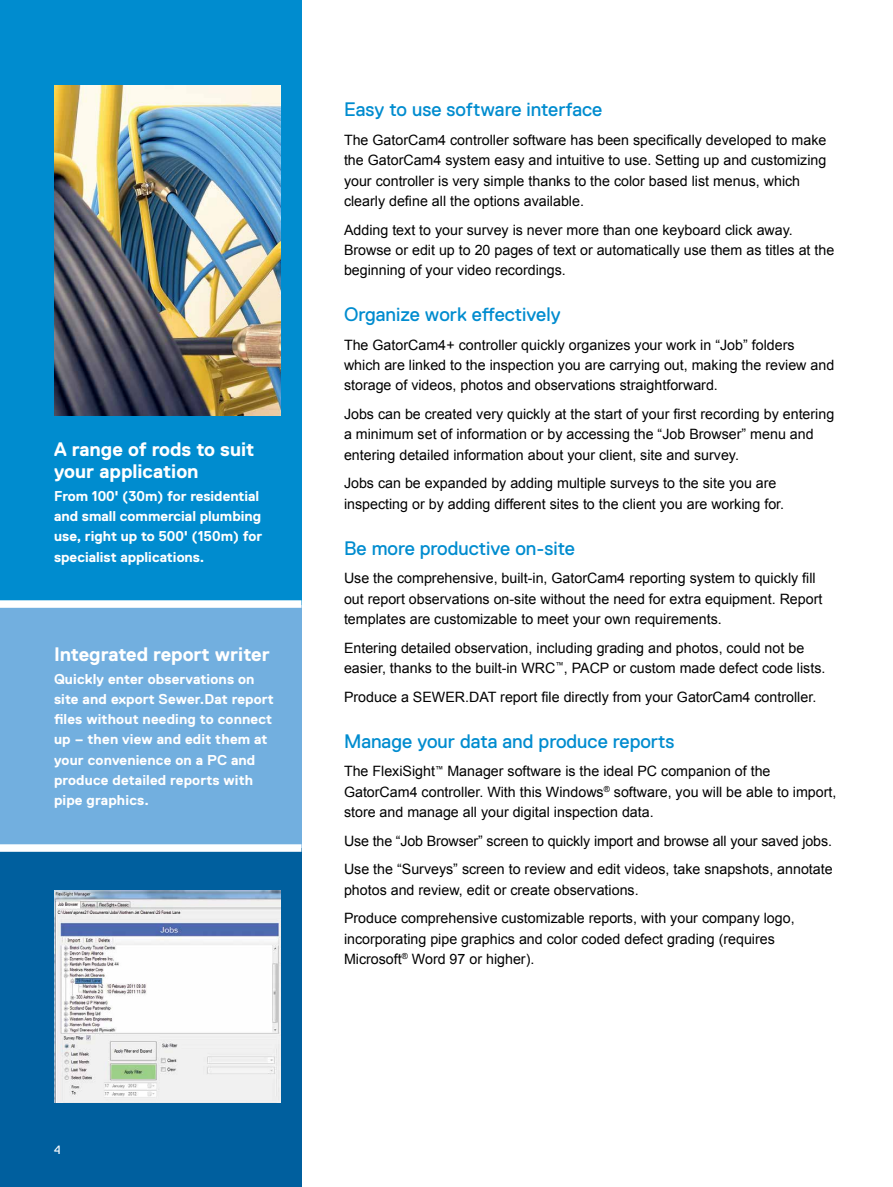
<style>
.page{position:relative;width:893px;height:1187px;background:#fff}
.page>*{position:absolute;margin:0;border:0;box-sizing:border-box;transform-origin:0 0}
.t1{font:19.5px "Replica Std";color:#008ccf}
.t2{font:700 19.5px/22.5px "Replica Std";color:#fff}
.t3{font:14.25px/20.2px "Arial";color:#000}
.t4{font:700 14.25px/20.2px "Replica Std";letter-spacing:.01em;color:#fff}
.t5{font:12px "Replica Std";color:#fff}
</style>
<div class="page">
<div style="left:0;top:848px;width:301px;height:338px;background:#005f9e"></div>
<div style="left:0;top:604px;width:301px;height:244px;background:#72afdf"></div>
<div style="left:0;top:0;width:301px;height:604px;background:#008ccf"></div>
<div style="left:0;top:600px;width:301px;height:7px;background:#fff"></div>
<div style="left:0;top:844px;width:301px;height:7px;background:#fff"></div>
<img style="left:54px;top:890px;width:226px;height:212px">
<img style="left:54px;top:85px;width:226px;height:330px">
<h1 class="t2" style="left:54px;top:438px;width:202px">A range of rods to suit your application</h1>
<p class="t4" style="left:54px;top:486px;width:210px">From 100' (30m) for residential and small commercial plumbing use, right up to 500' (150m) for specialist applications.</p>
<h1 class="t2" style="left:54px;top:643px;width:217px">Integrated report writer</h1>
<p class="t4" style="left:54px;top:668px;width:221px">Quickly enter observations on site and export Sewer.Dat report files without needing to connect up – then view and edit them at your convenience on a PC and produce detailed reports with pipe graphics.</p>
<h1 class="t1" style="left:344px;top:99px;width:260px">Easy to use software interface</h1>
<p class="t3" style="left:344px;top:130px;width:484px">The GatorCam4 controller software has been specifically developed to make the GatorCam4 system easy and intuitive to use. Setting up and customizing your controller is very simple thanks to the color based list menus, which clearly define all the options available.</p>
<p class="t3" style="left:344px;top:219px;width:492px">Adding text to your survey is never more than one keyboard click away.<br>Browse or edit up to 20 pages of text or automatically use them as titles at the beginning of your video recordings.</p>
<h1 class="t1" style="left:344px;top:303px;width:218px">Organize work effectively</h1>
<p class="t3" style="left:344px;top:335px;width:492px">The GatorCam4+ controller quickly organizes your work in “Job” folders which are linked to the inspection you are carrying out, making the review and storage of videos, photos and observations straightforward.</p>
<p class="t3" style="left:344px;top:404px;width:492px">Jobs can be created very quickly at the start of your first recording by entering a minimum set of information or by accessing the “Job Browser” menu and entering detailed information about your client, site and survey.</p>
<p class="t3" style="left:344px;top:473px;width:442px">Jobs can be expanded by adding multiple surveys to the site you are inspecting or by adding different sites to the client you are working for.</p>
<h1 class="t1" style="left:344px;top:537px;width:232px">Be more productive on-site</h1>
<p class="t3" style="left:344px;top:568px;width:480px">Use the comprehensive, built-in, GatorCam4 reporting system to quickly fill out report observations on-site without the need for extra equipment. Report templates are customizable to meet your own requirements.</p>
<p class="t3" style="left:344px;top:637px;width:483px">Entering detailed observation, including grading and photos, could not be easier, thanks to the built-in WRC<sup>™</sup>, PACP or custom made defect code lists.</p>
<p class="t3" style="left:344px;top:686px;width:474px">Produce a SEWER.DAT report file directly from your GatorCam4 controller.</p>
<h1 class="t1" style="left:344px;top:730px;width:332px">Manage your data and produce reports</h1>
<p class="t3" style="left:344px;top:761px;width:494px">The FlexiSight<sup>™</sup> Manager software is the ideal PC companion of the<br>GatorCam4 controller. With this Windows<sup>®</sup> software, you will be able to import, store and manage all your digital inspection data.</p>
<p class="t3" style="left:344px;top:826px;width:490px;line-height:28.8px">Use the “Job Browser” screen to quickly import and browse all your saved jobs.<br>Use the “Surveys” screen to review and edit videos, take snapshots, annotate</p>
<p class="t3" style="left:344px;top:875px;width:452px;line-height:28.8px">photos and review, edit or create observations.<br>Produce comprehensive customizable reports, with your company logo,</p>
<p class="t3" style="left:344px;top:928px;width:432px">incorporating pipe graphics and color coded defect grading (requires<br>Microsoft<sup>®</sup> Word 97 or higher).</p>
<p class="t5" style="left:54px;top:1142px;width:8px">4</p>
</div>
